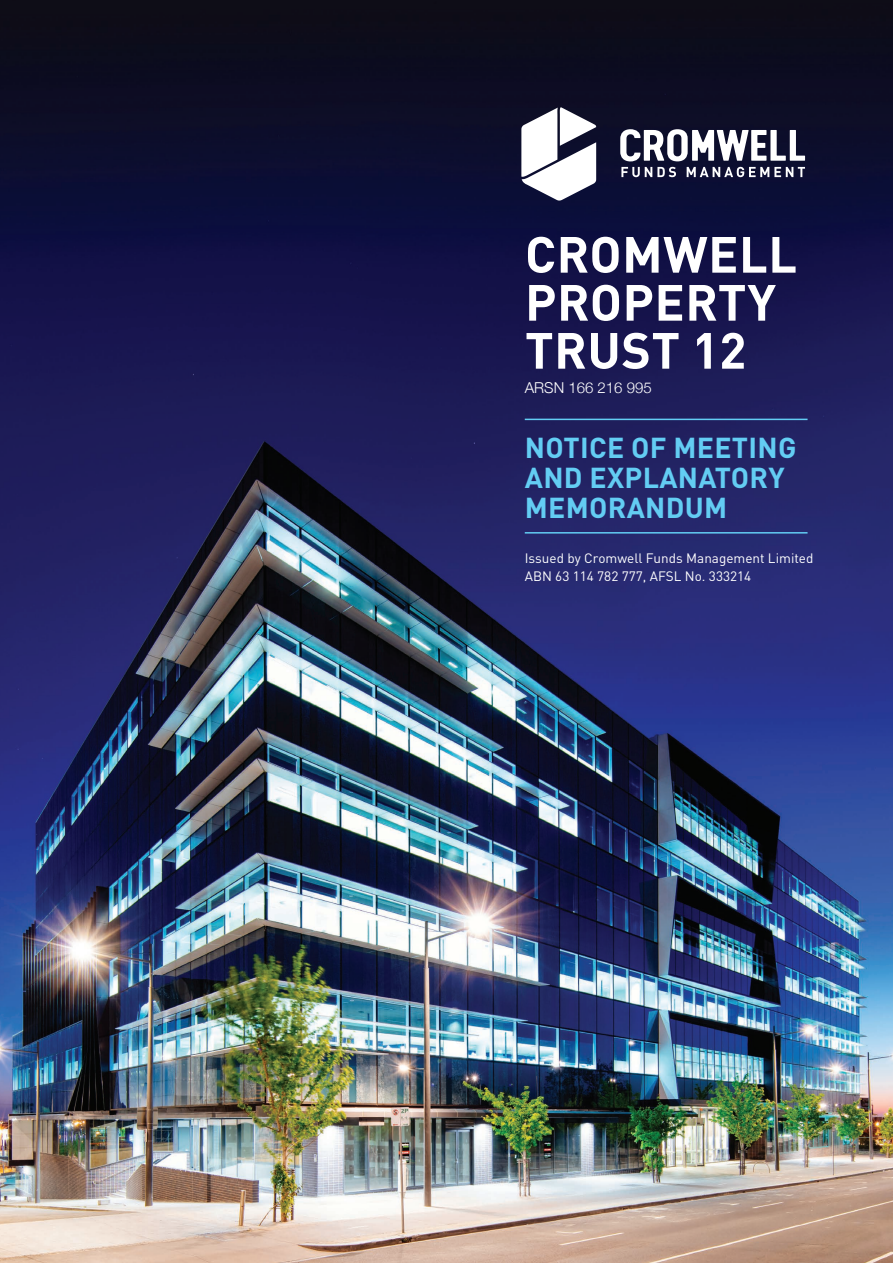
<style>
.page{position:relative;width:893px;height:1263px;background:#fff}
.page>*{position:absolute;margin:0;border:0;box-sizing:border-box;transform-origin:0 0}
.Investment_Heading_1{font:700 50.1px/48px "DINOT";letter-spacing:.01em;color:#fff}
.Investment_Heading_1-2{font:700 28.5px/30px "DINOT";letter-spacing:.01em;color:#63cdf3}
.t1{font:300 15px "Helvetica Neue";color:#fff}
.t2{font:13.5px/18px "DIN";color:#fff}
</style>
<div class="page">
<img style="left:0;top:0;width:893px;height:1263px">
<svg style="left:620px;top:129px;width:185px;height:32px"></svg>
<svg style="left:621px;top:167px;width:55px;height:10px"></svg>
<svg style="left:687px;top:167px;width:118px;height:10px"></svg>
<svg style="left:521px;top:107px;width:75px;height:94px"></svg>
<hr style="left:525px;top:419px;width:282px;height:1px;background:#63cdf3">
<hr style="left:525px;top:532px;width:282px;height:2px;background:#63cdf3">
<p class="Investment_Heading_1" style="left:525px;top:229px;width:274px">CROMWELL<br>PROPERTY<br>TRUST 12</p>
<p class="t1" style="left:525px;top:375px;width:129px">ARSN 166 216 995</p>
<p class="Investment_Heading_1-2" style="left:525px;top:432px;width:273px">NOTICE OF MEETING<br>AND EXPLANATORY<br>MEMORANDUM</p>
<p class="t2" style="left:525px;top:549px;width:290px">Issued by Cromwell Funds Management Limited<br>ABN 63 114 782 777, AFSL No. 333214</p>
</div>
